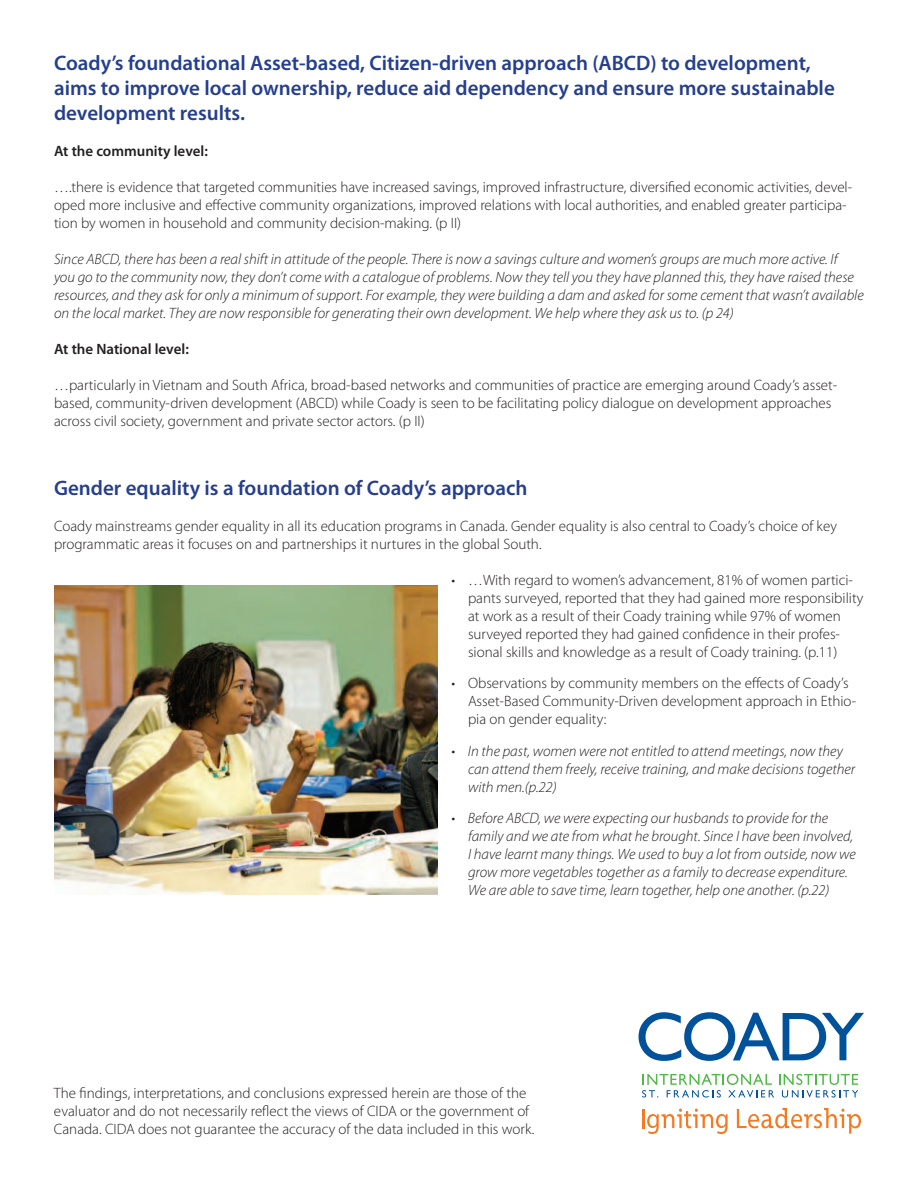
<style>
.page{position:relative;width:918px;height:1188px;background:#fff}
.page>*{position:absolute;margin:0;border:0;box-sizing:border-box;transform-origin:0 0}
.t1{font:600 21px/25.2px "Myriad Pro";color:#253f8e}
.t2{font:300 15px/18px "Myriad Pro";color:#231f20}
.t3{font:italic 300 15px/18px "Myriad Pro";color:#231f20}
.t4{font:600 15px "Myriad Pro";color:#231f20}
</style>
<div class="page">
<img style="left:54px;top:586px;width:383px;height:309px">
<svg style="left:642px;top:1109px;width:86px;height:25px"></svg>
<svg style="left:737px;top:1108px;width:124px;height:26px"></svg>
<svg style="left:639px;top:1012px;width:225px;height:49px"></svg>
<svg style="left:642px;top:1074px;width:216px;height:24px"></svg>
<h1 class="t1" style="left:54px;top:50px;width:782px">Coady’s foundational Asset-based, Citizen-driven approach (ABCD) to development, aims to improve local ownership, reduce aid dependency and ensure more sustainable development results.</h1>
<p class="t4" style="left:54px;top:142px;width:155px">At the community level:</p>
<p class="t2" style="left:54px;top:178px;width:800px">….there is evidence that targeted communities have increased savings, improved infrastructure, diversified economic activities, devel&shy;oped more inclusive and effective community organizations, improved relations with local authorities, and enabled greater participa&shy;tion by women in household and community decision-making. (p II)</p>
<p class="t3" style="left:54px;top:250px;width:811px">Since ABCD, there has been a real shift in attitude of the people. There is now a savings culture and women’s groups are much more active. If<br>you go to the community now, they don’t come with a catalogue of problems. Now they tell you they have planned this, they have raised these resources, and they ask for only a minimum of support. For example, they were building a dam and asked for some cement that wasn’t available on the local market. They are now responsible for generating their own development. We help where they ask us to. (p 24)</p>
<p class="t4" style="left:54px;top:340px;width:136px">At the National level:</p>
<p class="t2" style="left:54px;top:376px;width:785px">…particularly in Vietnam and South Africa, broad-based networks and communities of practice are emerging around Coady’s asset&shy;based, community-driven development (ABCD) while Coady is seen to be facilitating policy dialogue on development approaches across civil society, government and private sector actors. (p II)</p>
<h1 class="t1" style="left:54px;top:474px;width:475px">Gender equality is a foundation of Coady’s approach</h1>
<p class="t2" style="left:54px;top:516px;width:785px">Coady mainstreams gender equality in all its education programs in Canada. Gender equality is also central to Coady’s choice of key programmatic areas it focuses on and partnerships it nurtures in the global South.</p>
<p class="t2" style="left:468px;top:570px;width:397px;text-indent:-16px">• …With regard to women’s advancement, 81% of women partici&shy;pants surveyed, reported that they had gained more responsibility at work as a result of their Coady training while 97% of women surveyed reported they had gained confidence in their profes&shy;sional skills and knowledge as a result of Coady training. (p.11)</p>
<p class="t2" style="left:468px;top:674px;width:390px;text-indent:-16px">• Observations by community members on the effects of Coady’s<br>Asset-Based Community-Driven development approach in Ethio&shy;pia on gender equality:</p>
<p class="t3" style="left:468px;top:741px;width:389px;text-indent:-17px">• In the past, women were not entitled to attend meetings, now they can attend them freely, receive training, and make decisions together with men.(p.22)</p>
<p class="t3" style="left:468px;top:809px;width:389px;text-indent:-17px">• Before ABCD, we were expecting our husbands to provide for the family and we ate from what he brought. Since I have been involved, I have learnt many things. We used to buy a lot from outside, now we grow more vegetables together as a family to decrease expenditure.<br>We are able to save time, learn together, help one another. (p.22)</p>
<p class="t2" style="left:54px;top:1084px;width:482px">The findings, interpretations, and conclusions expressed herein are those of the evaluator and do not necessarily reflect the views of CIDA or the government of<br>Canada. CIDA does not guarantee the accuracy of the data included in this work.</p>
</div>
